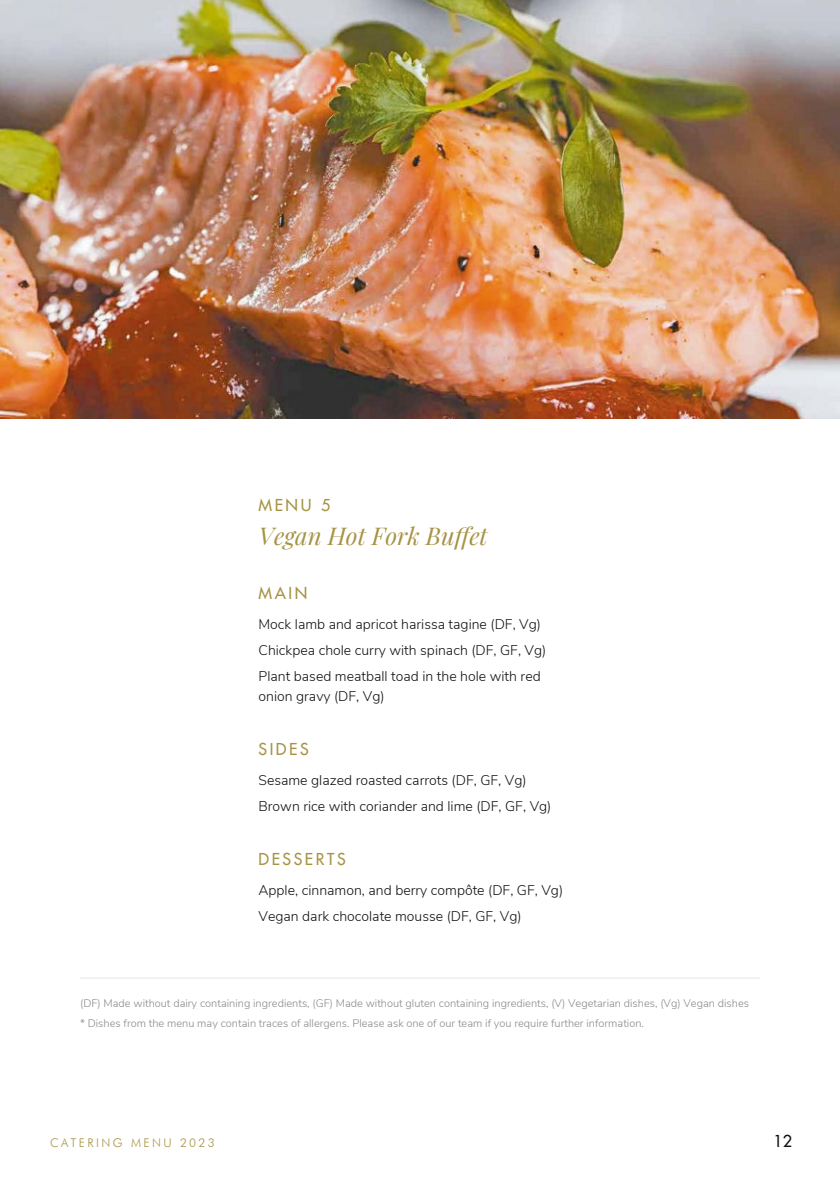
<style>
.page{position:relative;width:840px;height:1191px;background:#fff}
.page>*{position:absolute;margin:0;border:0;box-sizing:border-box;transform-origin:0 0}
.t1{font:italic 24px "Playfair Display";color:#a79344}
.t2{font:16px "Futura LT";letter-spacing:.16em;color:#a79344}
.t3{font:16px "Futura LT";color:#111}
.t4{font:300 14px/26px "Nunito Sans";color:#111}
.t5{font:300 12px "Futura BT";letter-spacing:.2em;color:#a79344}
.t6{font:300 11px/20px "Nunito Sans";color:#898989}
</style>
<div class="page">
<img style="left:0;top:0;width:839px;height:419px">
<hr style="left:80px;top:977px;width:679px;height:1px;background:#e5e5e5">
<p class="t2" style="left:258px;top:494px;width:73px">MENU 5</p>
<h1 class="t1" style="left:259px;top:517px;width:230px">Vegan Hot Fork Buffet</h1>
<p class="t2" style="left:258px;top:582px;width:50px">MAIN</p>
<p class="t4" style="left:258px;top:610px;width:289px">Mock lamb and apricot harissa tagine (DF, Vg)<br>Chickpea chole curry with spinach (DF, GF, Vg)<br>Plant based meatball toad in the hole with red</p>
<p class="t4" style="left:258px;top:682px;width:128px">onion gravy (DF, Vg)</p>
<p class="t2" style="left:258px;top:738px;width:52px">SIDES</p>
<p class="t4" style="left:258px;top:766px;width:294px">Sesame glazed roasted carrots (DF, GF, Vg)<br>Brown rice with coriander and lime (DF, GF, Vg)</p>
<p class="t2" style="left:258px;top:848px;width:88px">DESSERTS</p>
<p class="t4" style="left:258px;top:876px;width:306px">Apple, cinnamon, and berry compôte (DF, GF, Vg)<br>Vegan dark chocolate mousse (DF, GF, Vg)</p>
<p class="t6" style="left:80px;top:992px;width:670px">(DF) Made without dairy containing ingredients, (GF) Made without gluten containing ingredients, (V) Vegetarian dishes, (Vg) Vegan dishes * Dishes from the menu may contain traces of allergens. Please ask one of our team if you require further information.</p>
<p class="t5" style="left:50px;top:1135px;width:166px">CATERING MENU 2023</p>
<p class="t3" style="left:773px;top:1130px;width:20px">12</p>
</div>
